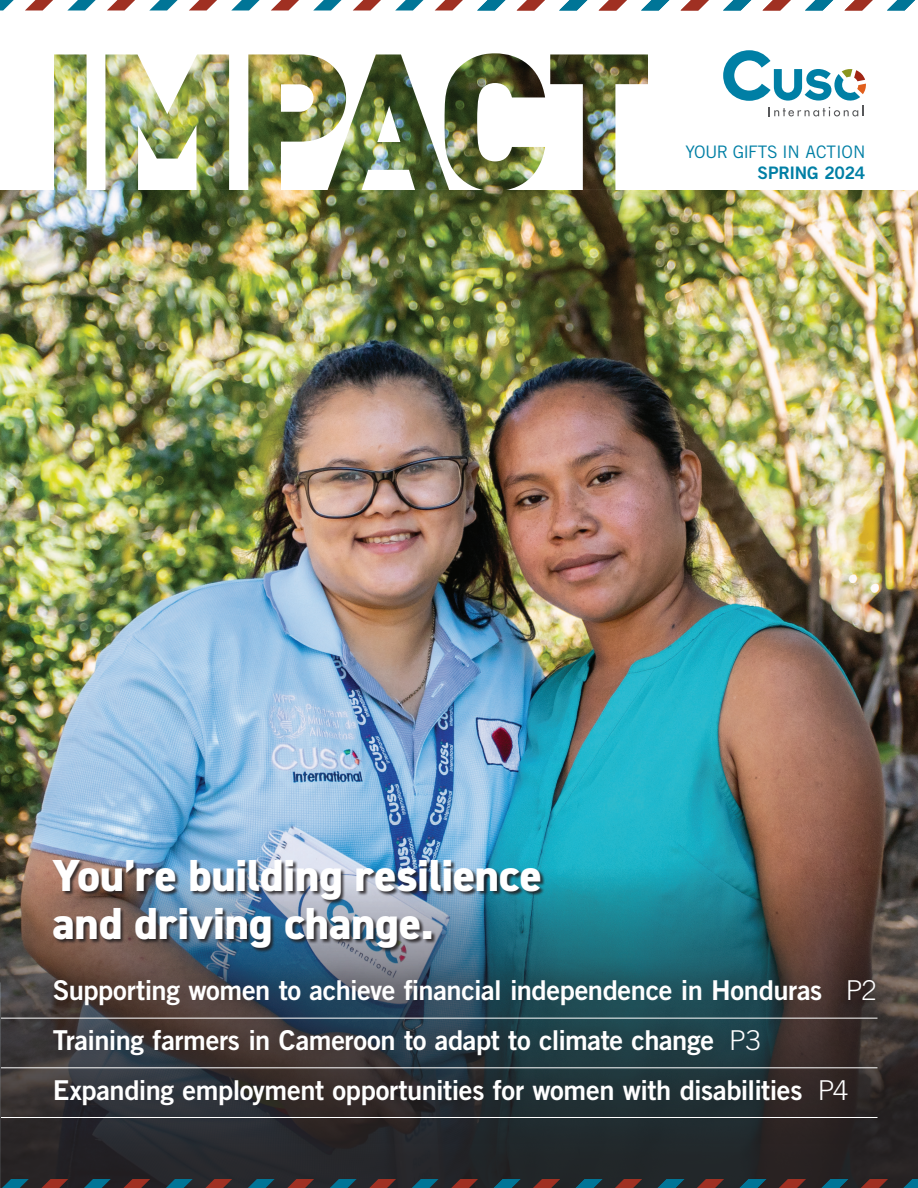
<style>
.page{position:relative;width:918px;height:1188px;background:#fff}
.page>*{position:absolute;margin:0;border:0;box-sizing:border-box;transform-origin:0 0}
.t1{font:800 45px/48px "DIN2014";letter-spacing:-.005em;color:#fff}
.t2{font:27.3px/49.7px "Trade Gothic LT Std Bd 2";letter-spacing:-.015em;color:#fff}
.t3{font:17.25px "Trade Gothic LT Std";letter-spacing:-.02em;color:#007fa5}
.t4{font:17.25px "Trade Gothic LT Std Bd 2";letter-spacing:-.015em;color:#007fa5}
.s1{font-family:"Trade Gothic LT Std";font-weight:300}
</style>
<div class="page">
<img style="left:0;top:190px;width:918px;height:676px">
<svg style="left:25px;top:0;width:28px;height:10px"></svg>
<svg style="left:0;top:0;width:14px;height:10px"></svg>
<svg style="left:559px;top:0;width:356px;height:10px"></svg>
<svg style="left:517px;top:0;width:28px;height:10px"></svg>
<svg style="left:477px;top:0;width:28px;height:10px"></svg>
<svg style="left:435px;top:0;width:28px;height:10px"></svg>
<svg style="left:395px;top:0;width:28px;height:10px"></svg>
<svg style="left:353px;top:0;width:28px;height:10px"></svg>
<svg style="left:314px;top:0;width:28px;height:10px"></svg>
<svg style="left:271px;top:0;width:28px;height:10px"></svg>
<svg style="left:232px;top:0;width:28px;height:10px"></svg>
<svg style="left:189px;top:0;width:28px;height:10px"></svg>
<svg style="left:150px;top:0;width:28px;height:10px"></svg>
<svg style="left:107px;top:0;width:28px;height:10px"></svg>
<svg style="left:68px;top:0;width:28px;height:10px"></svg>
<img style="left:54px;top:53px;width:594px;height:138px">
<svg style="left:723px;top:50px;width:143px;height:66px"></svg>
<svg style="left:0;top:866px;width:918px;height:322px;background:#35494b"></svg>
<div style="left:0;top:952px;width:902px;height:195px;background:#231f20;opacity:.75"></div>
<hr style="left:1px;top:1018px;width:877px;height:1px;background:#fff">
<hr style="left:1px;top:1067px;width:877px;height:1px;background:#fff">
<hr style="left:1px;top:1117px;width:877px;height:1px;background:#fff">
<div style="left:52px;top:859px;width:493px;height:94px;background:#231f20;opacity:.85"></div>
<svg style="left:41px;top:1179px;width:27px;height:9px"></svg>
<svg style="left:2px;top:1179px;width:27px;height:9px"></svg>
<svg style="left:533px;top:1179px;width:385px;height:9px;background:#39383d"></svg>
<svg style="left:494px;top:1179px;width:27px;height:9px"></svg>
<svg style="left:451px;top:1179px;width:27px;height:9px"></svg>
<svg style="left:412px;top:1179px;width:27px;height:9px"></svg>
<svg style="left:369px;top:1179px;width:27px;height:9px"></svg>
<svg style="left:330px;top:1179px;width:27px;height:9px"></svg>
<svg style="left:287px;top:1179px;width:27px;height:9px"></svg>
<svg style="left:248px;top:1179px;width:27px;height:9px"></svg>
<svg style="left:205px;top:1179px;width:27px;height:9px"></svg>
<svg style="left:166px;top:1179px;width:27px;height:9px"></svg>
<svg style="left:123px;top:1179px;width:27px;height:9px"></svg>
<svg style="left:84px;top:1179px;width:27px;height:9px"></svg>
<p class="t3" style="left:685px;top:142px;width:182px">YOUR GIFTS IN ACTION</p>
<p class="t4" style="left:758px;top:162px;width:109px">SPRING 2024</p>
<h1 class="t1" style="left:52px;top:851px;width:491px">You’re building resilience and driving change.</h1>
<p class="t2" style="left:53px;top:965px;width:826px">Supporting women to achieve financial independence in Honduras <span class="s1">P2<br></span>Training farmers in Cameroon to adapt to climate change <span class="s1">P3<br></span>Expanding employment opportunities for women with disabilities <span class="s1">P4</span></p>
</div>
